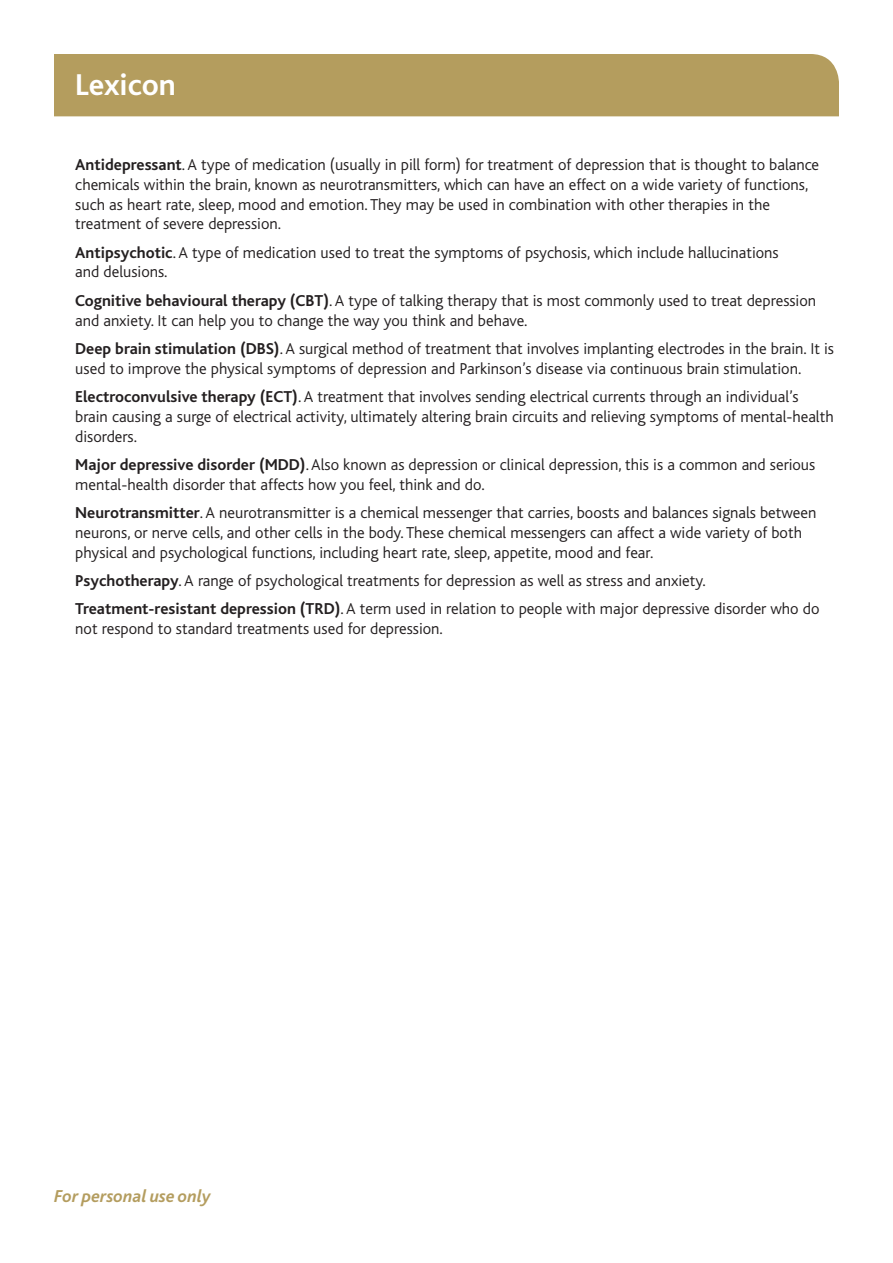
<style>
.page{position:relative;width:893px;height:1263px;background:#fff}
.page>*{position:absolute;margin:0;border:0;box-sizing:border-box;transform-origin:0 0}
.Header_1{font:700 31.5px "Bliss";color:#fff}
.t1{font:italic 700 18px "Bliss";color:#b49d5f}
.t2{font:300 16.5px/19.8px "Bliss";color:#231f20}
.s1{font-weight:700}
</style>
<div class="page">
<div style="left:54px;top:54px;width:785px;height:62px;background:#b49d5e"></div>
<p class="Header_1" style="left:75px;top:68px;width:102px">Lexicon</p>
<p class="t2" style="left:75px;top:155px;width:745px"><span class="s1">Antidepressant</span>. A type of medication (usually in pill form) for treatment of depression that is thought to balance chemicals within the brain, known as neurotransmitters, which can have an effect on a wide variety of functions, such as heart rate, sleep, mood and emotion. They may be used in combination with other therapies in the treatment of severe depression.</p>
<p class="t2" style="left:75px;top:243px;width:705px"><span class="s1">Antipsychotic</span>. A type of medication used to treat the symptoms of psychosis, which include hallucinations and delusions.</p>
<p class="t2" style="left:75px;top:291px;width:742px"><span class="s1">Cognitive behavioural therapy (CBT)</span>. A type of talking therapy that is most commonly used to treat depression and anxiety. It can help you to change the way you think and behave.</p>
<p class="t2" style="left:75px;top:339px;width:760px"><span class="s1">Deep brain stimulation (DBS)</span>. A surgical method of treatment that involves implanting electrodes in the brain. It is used to improve the physical symptoms of depression and Parkinson’s disease via continuous brain stimulation.</p>
<p class="t2" style="left:75px;top:387px;width:760px"><span class="s1">Electroconvulsive therapy (ECT)</span>. A treatment that involves sending electrical currents through an individual’s brain causing a surge of electrical activity, ultimately altering brain circuits and relieving symptoms of mental-health disorders.</p>
<p class="t2" style="left:75px;top:455px;width:742px"><span class="s1">Major depressive disorder (MDD)</span>. Also known as depression or clinical depression, this is a common and serious mental-health disorder that affects how you feel, think and do.</p>
<p class="t2" style="left:75px;top:503px;width:743px"><span class="s1">Neurotransmitter</span>. A neurotransmitter is a chemical messenger that carries, boosts and balances signals between neurons, or nerve cells, and other cells in the body. These chemical messengers can affect a wide variety of both physical and psychological functions, including heart rate, sleep, appetite, mood and fear.</p>
<p class="t2" style="left:75px;top:571px;width:632px"><span class="s1">Psychotherapy</span>. A range of psychological treatments for depression as well as stress and anxiety.</p>
<p class="t2" style="left:75px;top:599px;width:746px"><span class="s1">Treatment-resistant depression (TRD)</span>. A term used in relation to people with major depressive disorder who do not respond to standard treatments used for depression.</p>
<p class="t1" style="left:54px;top:1186px;width:158px">For personal use only</p>
</div>
